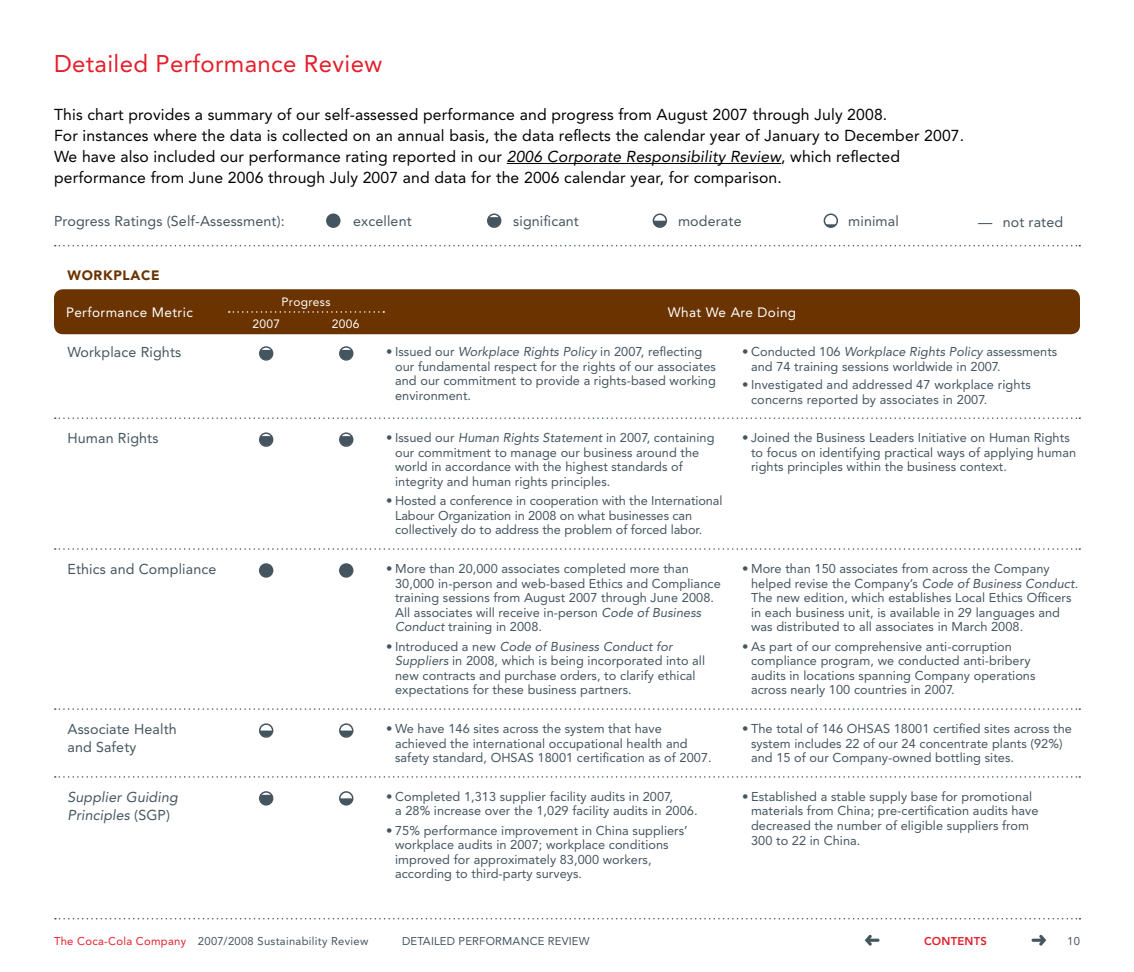
<style>
.page{position:relative;width:1134px;height:972px;background:#fff}
.page>*{position:absolute;margin:0;border:0;box-sizing:border-box;transform-origin:0 0}
.SR07_chapter_header{font:24px "Avenir LT Std";letter-spacing:.015em;color:#e51e2b}
.SR07_chapter_head_pa{font:15.75px/21px "Avenir LT Std";letter-spacing:.01em;color:#000}
.SR07_DPR_first_colum{font:14.25px/18px "Avenir LT Std";letter-spacing:.01em;color:#455560}
.SR07_DPR_first_colum-2{font:italic 14.25px/18px "Avenir LT Std";letter-spacing:.01em;color:#455560}
.t1{font:13.5px "Avenir LT Std";letter-spacing:.03em;color:#fff}
.Opening_letter_head{font:900 13.5px "Avenir LT Std";letter-spacing:.05em;color:#6a3300}
.SR07_DPR_Chart_Copy{font:12.75px/14.7px "Avenir LT Std";letter-spacing:.005em;color:#455560}
.Opening_letter_head-2{font:12.75px/14.2px "Avenir LT Std";letter-spacing:.01em;color:#455560}
.t2{font:12px "Avenir LT Std";letter-spacing:.03em;color:#fff}
.t3{font:11.25px "Avenir LT Std";letter-spacing:.02em;color:#455560}
.t4{font:800 11.25px "Avenir LT Std";letter-spacing:.02em;color:#e51e2b}
.s1{font-style:italic}
.s2{font-style:normal}
.s3{color:#e51e2b}
</style>
<div class="page">
<svg style="left:55px;top:918px;width:1025px;height:2px"></svg>
<div style="left:824px;top:214px;width:14px;height:14px;border:2px solid #455560;border-radius:50%"></div>
<svg style="left:488px;top:217px;width:13px;height:10px"></svg>
<div style="left:487px;top:213px;width:14px;height:15px;border:2px solid #455560;border-radius:50%"></div>
<svg style="left:654px;top:221px;width:12px;height:6px"></svg>
<div style="left:653px;top:213px;width:14px;height:15px;border:2px solid #455560;border-radius:50%"></div>
<div style="left:327px;top:214px;width:13px;height:13px;background:#455560;border-radius:50%"></div>
<div style="left:326px;top:213px;width:15px;height:15px;border:2px solid #455560;border-radius:50%"></div>
<hr style="left:507px;top:163px;width:274px;height:1px;background:#000">
<svg style="left:55px;top:245px;width:1025px;height:1px"></svg>
<div style="left:54px;top:289px;width:1026px;height:45px;background:#6a3300;border-radius:9px"></div>
<svg style="left:229px;top:311px;width:155px;height:2px"></svg>
<svg style="left:260px;top:350px;width:12px;height:10px"></svg>
<div style="left:259px;top:346px;width:14px;height:15px;border:2px solid #455560;border-radius:50%"></div>
<svg style="left:342px;top:350px;width:11px;height:10px"></svg>
<div style="left:339px;top:346px;width:14px;height:15px;border:2px solid #455560;border-radius:50%"></div>
<svg style="left:55px;top:417px;width:1025px;height:2px"></svg>
<svg style="left:260px;top:436px;width:12px;height:10px"></svg>
<div style="left:259px;top:432px;width:14px;height:15px;border:2px solid #455560;border-radius:50%"></div>
<svg style="left:340px;top:436px;width:13px;height:10px"></svg>
<div style="left:339px;top:432px;width:14px;height:15px;border:2px solid #455560;border-radius:50%"></div>
<svg style="left:55px;top:548px;width:1025px;height:2px"></svg>
<div style="left:260px;top:564px;width:13px;height:13px;background:#455560;border-radius:50%"></div>
<div style="left:259px;top:563px;width:14px;height:15px;border:2px solid #455560;border-radius:50%"></div>
<div style="left:340px;top:564px;width:13px;height:13px;background:#455560;border-radius:50%"></div>
<div style="left:339px;top:563px;width:14px;height:15px;border:2px solid #455560;border-radius:50%"></div>
<svg style="left:55px;top:708px;width:1025px;height:2px"></svg>
<svg style="left:260px;top:731px;width:13px;height:6px"></svg>
<div style="left:259px;top:723px;width:14px;height:15px;border:2px solid #455560;border-radius:50%"></div>
<svg style="left:340px;top:731px;width:13px;height:6px"></svg>
<div style="left:339px;top:723px;width:14px;height:15px;border:2px solid #455560;border-radius:50%"></div>
<svg style="left:55px;top:776px;width:1025px;height:2px"></svg>
<svg style="left:262px;top:795px;width:10px;height:10px"></svg>
<div style="left:259px;top:791px;width:14px;height:15px;border:2px solid #455560;border-radius:50%"></div>
<svg style="left:342px;top:798px;width:11px;height:7px"></svg>
<div style="left:339px;top:791px;width:14px;height:15px;border:2px solid #455560;border-radius:50%"></div>
<svg style="left:1032px;top:935px;width:14px;height:11px"></svg>
<svg style="left:865px;top:935px;width:14px;height:11px"></svg>
<p class="SR07_chapter_header" style="left:54px;top:50px;width:330px">Detailed Performance Review</p>
<p class="SR07_chapter_head_pa" style="left:54px;top:104px;width:912px">This chart provides a summary of our self-assessed performance and progress from August 2007 through July 2008.<br>For instances where the data is collected on an annual basis, the data reflects the calendar year of January to December 2007.<br>We have also included our performance rating reported in our <span class="s1">2006 Corporate Responsibility Review</span>, which reflected performance from June 2006 through July 2007 and data for the 2006 calendar year, for comparison.</p>
<p class="SR07_DPR_first_colum" style="left:54px;top:213px;width:232px">Progress Ratings (Self-Assessment):</p>
<p class="SR07_DPR_first_colum" style="left:353px;top:213px;width:60px">excellent</p>
<p class="SR07_DPR_first_colum" style="left:513px;top:213px;width:67px">significant</p>
<p class="SR07_DPR_first_colum" style="left:678px;top:213px;width:65px">moderate</p>
<p class="SR07_DPR_first_colum" style="left:848px;top:213px;width:52px">minimal</p>
<p class="SR07_DPR_first_colum" style="left:978px;top:213px;width:87px">— not rated</p>
<p class="Opening_letter_head" style="left:68px;top:267px;width:94px">WORKPLACE</p>
<p class="t1" style="left:66px;top:304px;width:128px">Performance Metric</p>
<p class="t2" style="left:281px;top:294px;width:51px">Progress</p>
<p class="t2" style="left:252px;top:316px;width:29px">2007</p>
<p class="t2" style="left:332px;top:316px;width:29px">2006</p>
<p class="t1" style="left:668px;top:304px;width:130px">What We Are Doing</p>
<p class="SR07_DPR_first_colum" style="left:68px;top:343px;width:115px">Workplace Rights</p>
<p class="SR07_DPR_Chart_Copy" style="left:395px;top:344px;width:322px;text-indent:-9px">• Issued our <span class="s1">Workplace Rights Policy</span> in 2007, reflecting our fundamental respect for the rights of our associates and our commitment to provide a rights-based working environment.</p>
<p class="SR07_DPR_Chart_Copy" style="left:751px;top:344px;width:308px;text-indent:-9px">• Conducted 106 <span class="s1">Workplace Rights Policy</span> assessments and 74 training sessions worldwide in 2007.</p>
<p class="Opening_letter_head-2" style="left:751px;top:378px;width:281px;text-indent:-9px">• Investigated and addressed 47 workplace rights concerns reported by associates in 2007.</p>
<p class="SR07_DPR_first_colum" style="left:68px;top:429px;width:93px">Human Rights</p>
<p class="SR07_DPR_Chart_Copy" style="left:395px;top:430px;width:321px;text-indent:-9px">• Issued our <span class="s1">Human Rights Statement</span> in 2007, containing our commitment to manage our business around the world in accordance with the highest standards of integrity and human rights principles.</p>
<p class="SR07_DPR_Chart_Copy" style="left:395px;top:493px;width:329px;text-indent:-9px">• Hosted a conference in cooperation with the International<br>Labour Organization in 2008 on what businesses can collectively do to address the problem of forced labor.</p>
<p class="SR07_DPR_first_colum" style="left:68px;top:560px;width:150px">Ethics and Compliance</p>
<p class="SR07_DPR_Chart_Copy" style="left:395px;top:561px;width:327px;text-indent:-9px">• More than 20,000 associates completed more than 30,000 in-person and web-based Ethics and Compliance training sessions from August 2007 through June 2008.<br>All associates will receive in-person <span class="s1">Code of Business Conduct</span> training in 2008.</p>
<p class="SR07_DPR_Chart_Copy" style="left:395px;top:639px;width:312px;text-indent:-9px">• Introduced a new <span class="s1">Code of Business Conduct for Suppliers</span> in 2008, which is being incorporated into all new contracts and purchase orders, to clarify ethical expectations for these business partners.</p>
<p class="SR07_DPR_Chart_Copy" style="left:751px;top:430px;width:327px;text-indent:-9px">• Joined the Business Leaders Initiative on Human Rights to focus on identifying practical ways of applying human rights principles within the business context.</p>
<p class="SR07_DPR_Chart_Copy" style="left:751px;top:561px;width:329px;text-indent:-9px">• More than 150 associates from across the Company helped revise the Company’s <span class="s1">Code of Business Conduct</span>.<br>The new edition, which establishes Local Ethics Officers in each business unit, is available in 29 languages and was distributed to all associates in March 2008.</p>
<p class="SR07_DPR_Chart_Copy" style="left:751px;top:639px;width:286px;text-indent:-9px">• As part of our comprehensive anti-corruption compliance program, we conducted anti-bribery audits in locations spanning Company operations across nearly 100 countries in 2007.</p>
<p class="SR07_DPR_first_colum" style="left:68px;top:720px;width:111px">Associate Health and Safety</p>
<p class="SR07_DPR_Chart_Copy" style="left:395px;top:721px;width:318px;text-indent:-9px">• We have 146 sites across the system that have achieved the international occupational health and safety standard, OHSAS 18001 certification as of 2007.</p>
<p class="SR07_DPR_Chart_Copy" style="left:751px;top:721px;width:322px;text-indent:-9px">• The total of 146 OHSAS 18001 certified sites across the system includes 22 of our 24 concentrate plants (92%) and 15 of our Company-owned bottling sites.</p>
<p class="SR07_DPR_first_colum-2" style="left:68px;top:788px;width:112px">Supplier Guiding<br>Principles <span class="s2">(SGP)</span></p>
<p class="SR07_DPR_Chart_Copy" style="left:395px;top:789px;width:304px;text-indent:-9px">• Completed 1,313 supplier facility audits in 2007,<br>a 28% increase over the 1,029 facility audits in 2006.</p>
<p class="SR07_DPR_Chart_Copy" style="left:395px;top:823px;width:294px;text-indent:-9px">• 75% performance improvement in China suppliers’ workplace audits in 2007; workplace conditions improved for approximately 83,000 workers, according to third‑party surveys.</p>
<p class="SR07_DPR_Chart_Copy" style="left:751px;top:789px;width:289px;text-indent:-9px">• Established a stable supply base for promotional materials from China; pre‑certification audits have decreased the number of eligible suppliers from 300 to 22 in China.</p>
<p class="t3" style="left:54px;top:934px;width:316px"><span class="s3">The Coca‑Cola Company</span> 2007/2008 Sustainability Review</p>
<p class="t4" style="left:924px;top:934px;width:64px">CONTENTS</p>
<p class="t3" style="left:1067px;top:934px;width:14px">10</p>
<p class="t3" style="left:402px;top:934px;width:187px">detailed performance review</p>
</div>
